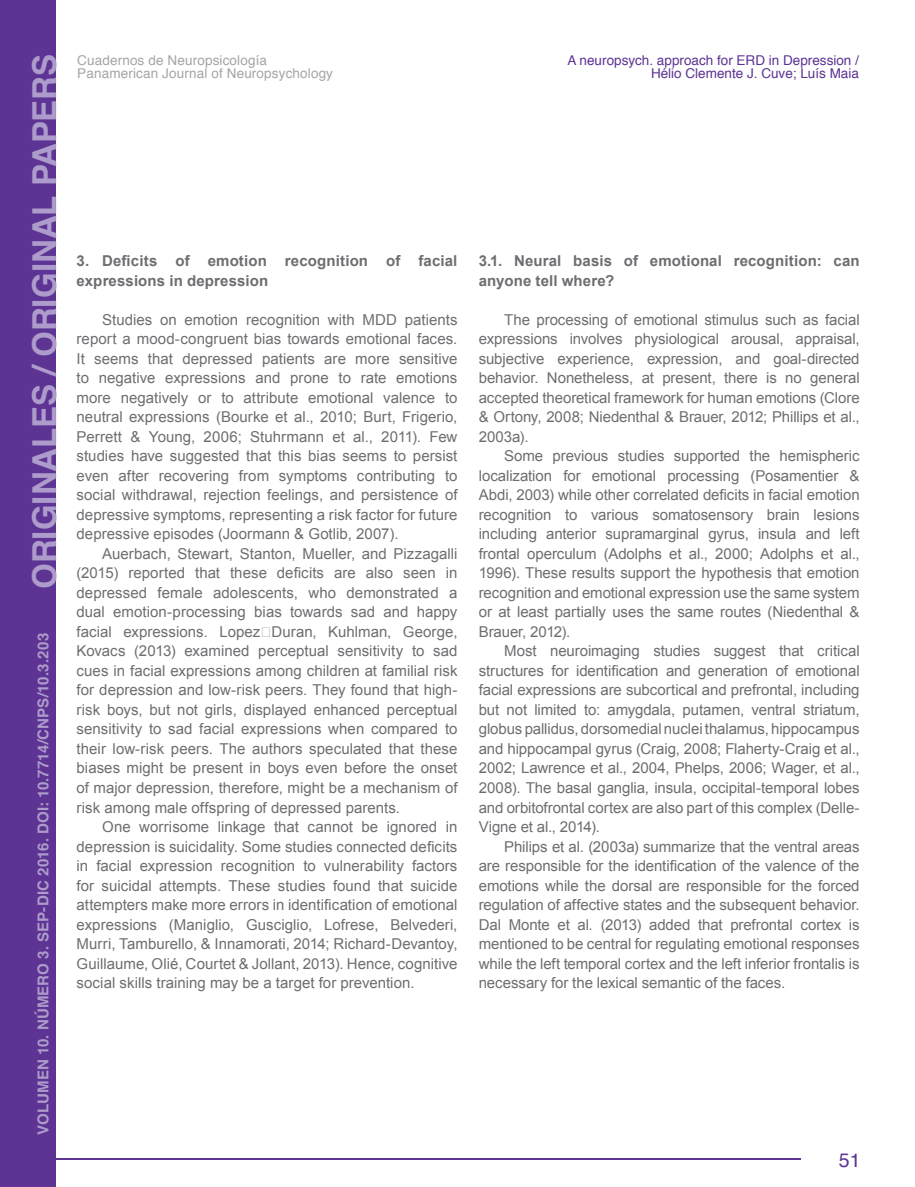
<style>
.page{position:relative;width:915px;height:1187px;background:#fff}
.page>*{position:absolute;margin:0;border:0;box-sizing:border-box;transform-origin:0 0}
.t1{font:700 33px "Helvetica";letter-spacing:-.005em;color:#ad9ccb}
.t2{font:19.5px "Helvetica";color:#5d3393}
.t3{font:15px/19.5px "Arial";letter-spacing:-.005em;color:#6d6e71;text-align:justify}
.t4{font:700 15px/19.5px "Arial";letter-spacing:.01em;color:#6d6e71}
.t5{font:700 15px "Helvetica";letter-spacing:.01em;color:#ad9ccb}
.t6{font:13.5px/13.5px "Helvetica";color:#5d3393;text-align:right}
.t7{font:13.5px/13.5px "Helvetica";letter-spacing:.01em;color:#a3a5a8}
.s1{font-style:italic}
</style>
<div class="page">
<div style="left:0;top:0;width:55px;height:1186px;background:#5d3393"></div>
<hr style="left:0;top:1157px;width:800px;height:2px;background:#5d3393">
<h1 class="t1" style="left:18px;top:589px;width:536px;rotate:-90deg">ORIGINALES / ORIGINAL PAPERS</h1>
<p class="t7" style="left:77px;top:54px;width:257px">Cuadernos de Neuropsicología<br>Panamerican Journal of Neuropsychology</p>
<p class="t4" style="left:77px;top:251px;width:382px">3. Deficits of emotion recognition of facial expressions in depression</p>
<p class="t3" style="left:77px;top:310px;width:382px;text-indent:26px">Studies on emotion recognition with MDD patients report a mood-congruent bias towards emotional faces.<br>It seems that depressed patients are more sensitive to negative expressions and prone to rate emotions more negatively or to attribute emotional valence to neutral expressions (Bourke et al., 2010; Burt, Frigerio, Perrett &amp; Young, 2006; Stuhrmann et al., 2011). Few studies have suggested that this bias seems to persist even after recovering from symptoms contributing to social withdrawal, rejection feelings, and persistence of depressive symptoms, representing a risk factor for future depressive episodes (Joormann &amp; Gotlib, 2007).</p>
<p class="t3" style="left:77px;top:544px;width:382px;text-indent:26px">Auerbach, Stewart, Stanton, Mueller, and Pizzagalli (2015) reported that these deficits are also seen in depressed female adolescents, who demonstrated a dual emotion-processing bias towards sad and happy facial expressions. Lopez‐Duran, Kuhlman, George, Kovacs (2013) examined perceptual sensitivity to sad cues in facial expressions among children at familial risk for depression and low-risk peers. They found that high&shy;risk boys, but not girls, displayed enhanced perceptual sensitivity to sad facial expressions when compared to their low-risk peers. The authors speculated that these biases might be present in boys even before the onset of major depression, therefore, might be a mechanism of risk among male offspring of depressed parents.</p>
<p class="t3" style="left:77px;top:817px;width:382px;text-indent:26px">One worrisome linkage that cannot be ignored in depression is suicidality. Some studies connected deficits in facial expression recognition to vulnerability factors for suicidal attempts. These studies found that suicide attempters make more errors in identification of emotional expressions (Maniglio, Gusciglio, Lofrese, Belvederi, Murri, Tamburello, &amp; Innamorati, 2014; Richard-Devantoy, Guillaume, Olié, Courtet &amp; Jollant, 2013). Hence, cognitive social skills training may be a target for prevention.</p>
<p class="t5" style="left:31px;top:1134px;width:503px;rotate:-90deg">VOLUMEN 10. NÚMERO 3. SEP-DIC 2016. DOI: 10.7714/CNPS/10.3.203</p>
<p class="t6" style="left:567px;top:54px;width:293px">A neuropsych. approach for ERD in Depression /<br>Hélio Clemente J. Cuve; Luís Maia</p>
<p class="t4" style="left:478px;top:251px;width:382px">3.1. Neural basis of emotional recognition: can anyone tell where?</p>
<p class="t3" style="left:478px;top:310px;width:382px;text-indent:26px">The processing of emotional stimulus such as facial expressions involves physiological arousal, appraisal, subjective experience, expression, and goal-directed behavior. Nonetheless, at present, there is no general accepted theoretical framework for human emotions (Clore &amp; Ortony, 2008; Niedenthal &amp; Brauer, 2012; Phillips et al., 2003a).</p>
<p class="t3" style="left:478px;top:446px;width:382px;text-indent:26px">Some previous studies supported the hemispheric localization for emotional processing (Posamentier &amp; Abdi, 2003) while other correlated deficits in facial emotion recognition to various somatosensory brain lesions including anterior supramarginal gyrus, insula and left frontal operculum (Adolphs et al., 2000; Adolphs et al., 1996). These results support the hypothesis that emotion recognition and emotional expression use the same system or at least partially uses the same routes (Niedenthal &amp; Brauer, 2012).</p>
<p class="t3" style="left:478px;top:641px;width:382px;text-indent:26px">Most neuroimaging studies suggest that critical structures for identification and generation of emotional facial expressions are subcortical and prefrontal, including but not limited to: amygdala, putamen, ventral striatum, globus pallidus, dorsomedial nuclei thalamus, hippocampus and hippocampal gyrus (Craig, 2008; Flaherty-Craig et al., 2002; Lawrence et al., 2004, Phelps, 2006; Wager, et al., 2008). The basal ganglia, insula, occipital-temporal lobes and orbitofrontal cortex are also part of this complex (Delle-Vigne et al., 2014).</p>
<p class="t3" style="left:478px;top:836px;width:382px;text-indent:26px">Philips et al. (2003a) summarize that the ventral areas are responsible for the identification of the valence of the emotions while the dorsal are responsible for the forced regulation of affective states and the subsequent behavior.<br>Dal Monte et al<span class="s1">.</span> (2013) added that prefrontal cortex is mentioned to be central for regulating emotional responses while the left temporal cortex and the left inferior frontalis is necessary for the lexical semantic of the faces.</p>
<h2 class="t2" style="left:838px;top:1144px;width:23px">51</h2>
</div>
